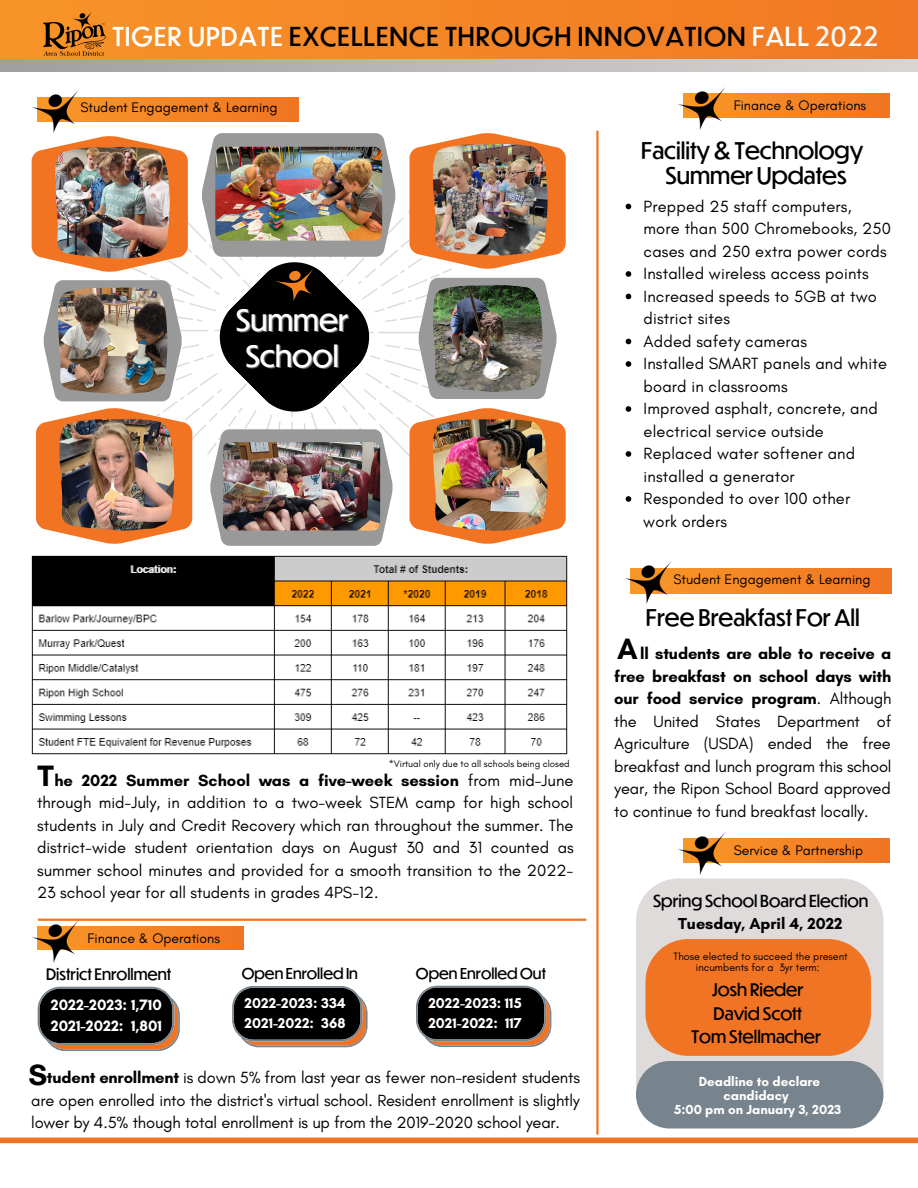
<style>
.page{position:relative;width:918px;height:1188px;background:#fff}
.page>*{position:absolute;margin:0;border:0;box-sizing:border-box;transform-origin:0 0}
.t1{font:700 30px "Glacial Indifference";color:#000}
.t2{font:28.8px/36.3px "Dunbar Tall";color:#fff;text-align:center}
.t3{font:25.5px "Dunbar Tall";letter-spacing:.04em;color:#000}
.t4{font:22.5px/25.8px "Dunbar Tall";color:#000;text-align:center}
.t5{font:16.95px/23.2px "Dunbar Tall";color:#000;text-align:center}
.t6{font:16.5px/22.5px "Glacial Indifference";letter-spacing:.01em;color:#000;text-align:justify}
.t7{font:16.2px "Dunbar Tall";color:#000}
.t8{font:700 16.2px "Glacial Indifference";color:#000}
.t9{font:15.45px "Dunbar Tall";color:#000}
.t10{font:700 15.3px/21px "Glacial Indifference";color:#fff}
.t11{font:14.7px "Dunbar Tall";color:#000}
.t12{font:700 14.55px/20px "Glacial Indifference";color:#fff}
.t13{font:14.1px "Glacial Indifference";color:#000}
.t14{font:700 13.35px/14.1px "Glacial Indifference";color:#fff;text-align:center}
.t15{font:10.8px/11.7px "Glacial Indifference";color:#000;text-align:center}
.t16{font:9.6px "Glacial Indifference";color:#000}
.s1{color:#fff}
.s2{font-weight:700}
</style>
<div class="page">
<svg style="left:0;top:58px;width:918px;height:13px;background:#c0b6ae"></svg>
<div style="left:0;top:0;width:918px;height:58px;background:linear-gradient(to right,#f79427,#f17824)"></div>
<hr style="left:596px;top:131px;width:3px;height:1003px;background:#f07423">
<hr style="left:39px;top:919px;width:547px;height:2px;background:#f07423">
<div style="left:0;top:1138px;width:918px;height:5px;background:#f07423"></div>
<img style="left:42px;top:11px;width:64px;height:47px">
<svg style="left:80px;top:97px;width:219px;height:25px;background:#f38325"></svg>
<img style="left:32px;top:90px;width:48px;height:43px">
<div style="left:683px;top:93px;width:206px;height:24px;background:linear-gradient(to bottom,#f38225,#f38225)"></div>
<img style="left:678px;top:87px;width:48px;height:43px">
<div style="left:683px;top:838px;width:206px;height:24px;background:linear-gradient(to bottom,#f38225,#f38225)"></div>
<img style="left:678px;top:832px;width:48px;height:43px">
<img style="left:31px;top:555px;width:537px;height:200px">
<svg style="left:115px;top:190px;width:354px;height:314px"></svg>
<svg style="left:44px;top:280px;width:138px;height:121px"></svg>
<img style="left:58px;top:287px;width:109px;height:107px">
<svg style="left:210px;top:429px;width:183px;height:117px"></svg>
<img style="left:223px;top:442px;width:157px;height:89px;border-radius:7px">
<svg style="left:419px;top:278px;width:138px;height:121px"></svg>
<img style="left:433px;top:285px;width:109px;height:107px">
<svg style="left:32px;top:136px;width:156px;height:136px"></svg>
<img style="left:55px;top:147px;width:115px;height:112px">
<svg style="left:409px;top:133px;width:157px;height:136px"></svg>
<img style="left:433px;top:144px;width:115px;height:112px">
<svg style="left:409px;top:408px;width:157px;height:136px"></svg>
<img style="left:433px;top:419px;width:115px;height:112px">
<svg style="left:36px;top:408px;width:156px;height:136px"></svg>
<img style="left:59px;top:419px;width:115px;height:112px">
<img style="left:202px;top:133px;width:193px;height:283px">
<img style="left:275px;top:265px;width:40px;height:37px">
<svg style="left:38px;top:987px;width:142px;height:64px;background:#302924"></svg>
<svg style="left:232px;top:986px;width:136px;height:61px;background:#322b26"></svg>
<svg style="left:416px;top:986px;width:135px;height:61px;background:#312925"></svg>
<div style="left:636px;top:878px;width:248px;height:250px;background:#dfdbdb;border-radius:43px"></div>
<div style="left:645px;top:939px;width:226px;height:117px;background:#f07423;border-radius:43px"></div>
<div style="left:636px;top:1061px;width:248px;height:67px;background:#77838d"></div>
<svg style="left:626px;top:204px;width:5px;height:5px"></svg>
<svg style="left:626px;top:271px;width:5px;height:6px"></svg>
<svg style="left:626px;top:294px;width:5px;height:5px"></svg>
<svg style="left:626px;top:339px;width:5px;height:5px"></svg>
<svg style="left:626px;top:361px;width:5px;height:6px"></svg>
<svg style="left:626px;top:406px;width:5px;height:6px"></svg>
<svg style="left:626px;top:451px;width:5px;height:6px"></svg>
<svg style="left:626px;top:496px;width:5px;height:6px"></svg>
<div style="left:37px;top:926px;width:206px;height:24px;background:linear-gradient(to bottom,#f38225,#f38225)"></div>
<img style="left:32px;top:919px;width:48px;height:44px">
<svg style="left:673px;top:569px;width:219px;height:24px;background:#f38325"></svg>
<img style="left:625px;top:561px;width:48px;height:43px">
<h3 class="t3" style="left:112px;top:19px;width:767px"><span class="s1">TIGER UPDATE</span> EXCELLENCE THROUGH INNOVATION <span class="s1">FALL 2022</span></h3>
<p class="t13" style="left:80px;top:99px;width:199px">Student Engagement &amp; Learning</p>
<p class="t13" style="left:734px;top:96px;width:134px">Finance &amp; Operations</p>
<h2 class="t2" style="left:236px;top:300px;width:114px">Summer<br>School</h2>
<p class="t16" style="left:389px;top:758px;width:183px">*Virtual only due to all schools being closed</p>
<h1 class="t1" style="left:37px;top:758px;width:18px">T</h1>
<p class="t6" style="left:37px;top:769px;width:538px;text-indent:17px"><span class="s2">he 2022 Summer School was a five-week session</span> from mid-June through mid-July, in addition to a two-week STEM camp for high school students in July and Credit Recovery which ran throughout the summer. The district-wide student orientation days on August 30 and 31 counted as summer school minutes and provided for a smooth transition to the 2022- 23 school year for all students in grades 4PS-12.</p>
<p class="t13" style="left:88px;top:929px;width:134px">Finance &amp; Operations</p>
<p class="t9" style="left:46px;top:963px;width:127px">District Enrollment</p>
<p class="t10" style="left:51px;top:994px;width:113px">2022-2023: 1,710<br>2021-2022: 1,801</p>
<p class="t11" style="left:242px;top:964px;width:118px">Open Enrolled In</p>
<p class="t12" style="left:245px;top:993px;width:103px">2022-2023: 334<br>2021-2022: 368</p>
<p class="t11" style="left:416px;top:963px;width:131px">Open Enrolled Out</p>
<p class="t12" style="left:428px;top:993px;width:95px">2022-2023: 115<br>2021-2022: 117</p>
<h1 class="t1" style="left:28px;top:1056px;width:20px">S</h1>
<p class="t6" style="left:31px;top:1066px;width:550px;text-indent:16px"><span class="s2">tudent enrollment</span> is down 5% from last year as fewer non-resident students are open enrolled into the district's virtual school. Resident enrollment is slightly lower by 4.5% though total enrollment is up from the 2019-2020 school year.</p>
<h3 class="t4" style="left:641px;top:136px;width:224px">Facility &amp; Technology<br>Summer Updates</h3>
<p class="t6" style="left:643px;top:195px;width:249px;text-align:left">Prepped 25 staff computers, more than 500 Chromebooks, 250 cases and 250 extra power cords<br>Installed wireless access points<br>Increased speeds to 5GB at two district sites<br>Added safety cameras<br>Installed SMART panels and white board in classrooms<br>Improved asphalt, concrete, and electrical service outside<br>Replaced water softener and installed a generator<br>Responded to over 100 other<br>work orders</p>
<p class="t13" style="left:673px;top:571px;width:199px">Student Engagement &amp; Learning</p>
<h3 class="t4" style="left:646px;top:604px;width:215px">Free Breakfast For All</h3>
<h1 class="t1" style="left:617px;top:630px;width:22px">A</h1>
<p class="t6" style="left:614px;top:642px;width:279px;text-indent:26px"><span class="s2">ll students are able to receive a free breakfast on school days with our food service program</span>. Although the United States Department of Agriculture (USDA) ended the free breakfast and lunch program this school year, the Ripon School Board approved to continue to fund breakfast locally.</p>
<p class="t13" style="left:734px;top:841px;width:131px">Service &amp; Partnership</p>
<p class="t7" style="left:653px;top:889px;width:217px">Spring School Board Election</p>
<p class="t8" style="left:678px;top:914px;width:166px">Tuesday, April 4, 2022</p>
<p class="t15" style="left:674px;top:950px;width:176px">Those elected to succeed the present incumbents for a 3yr term:</p>
<p class="t5" style="left:692px;top:978px;width:131px">Josh Rieder<br>David Scott<br>Tom Stellmacher</p>
<p class="t14" style="left:674px;top:1074px;width:169px">Deadline to declare candidacy<br>5:00 pm on January 3, 2023</p>
</div>
